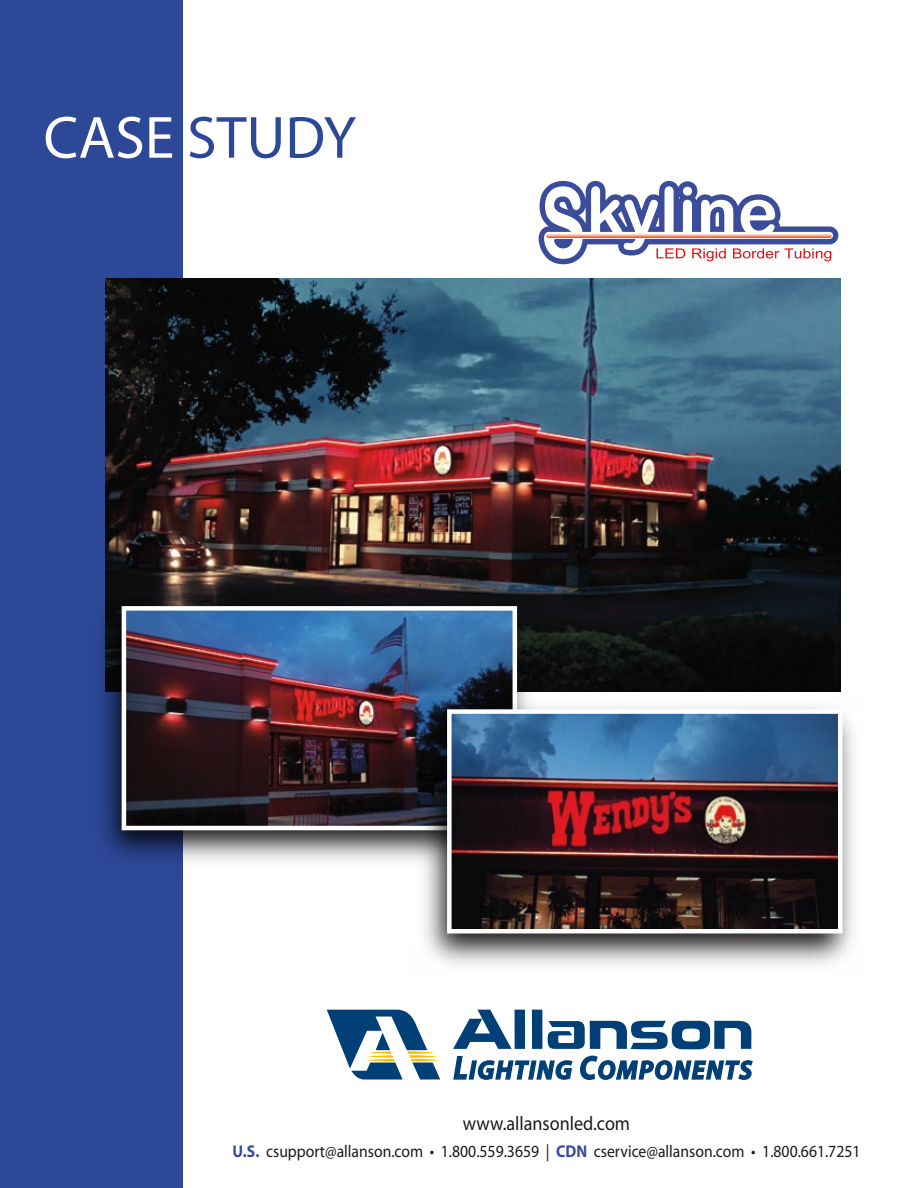
<style>
.page{position:relative;width:918px;height:1188px;background:#fff}
.page>*{position:absolute;margin:0;border:0;box-sizing:border-box;transform-origin:0 0}
.t1{font:60px "Myriad Pro";color:#2d4897}
.t2{font:19.8px "Myriad Pro";color:#1c1b1a;scale:.92 1}
.t3{font:17.1px "Myriad Pro";color:#1c1b1a;scale:.92 1}
.s1{color:#fff}
.s2{font-weight:700;color:#3b4d9a}
</style>
<div class="page">
<svg style="left:539px;top:181px;width:299px;height:83px"></svg>
<svg style="left:546px;top:233px;width:286px;height:5px"></svg>
<div style="left:0;top:0;width:183px;height:1188px;background:#2d4897"></div>
<img style="left:106px;top:278px;width:734px;height:413px">
<img style="left:102px;top:589px;width:440px;height:272px">
<img style="left:127px;top:611px;width:385px;height:214px">
<div style="left:122px;top:606px;width:395px;height:224px;border:4px solid #fff"></div>
<img style="left:411px;top:693px;width:443px;height:272px">
<img style="left:452px;top:714px;width:385px;height:214px">
<div style="left:447px;top:709px;width:395px;height:224px;border:4px solid #fff"></div>
<svg style="left:327px;top:1010px;width:113px;height:70px"></svg>
<svg style="left:453px;top:1009px;width:300px;height:71px"></svg>
<h1 class="t1" style="left:43px;top:101px;width:314px"><span class="s1">CASE</span> STUDY</h1>
<p class="t2" style="left:463px;top:1111px;width:183px">www.allansonled.com</p>
<p class="t3" style="left:233px;top:1141px;width:684px"><span class="s2">U.S.</span> csupport@allanson.com • 1.800.559.3659 | <span class="s2">CDN</span> cservice@allanson.com • 1.800.661.7251</p>
</div>
